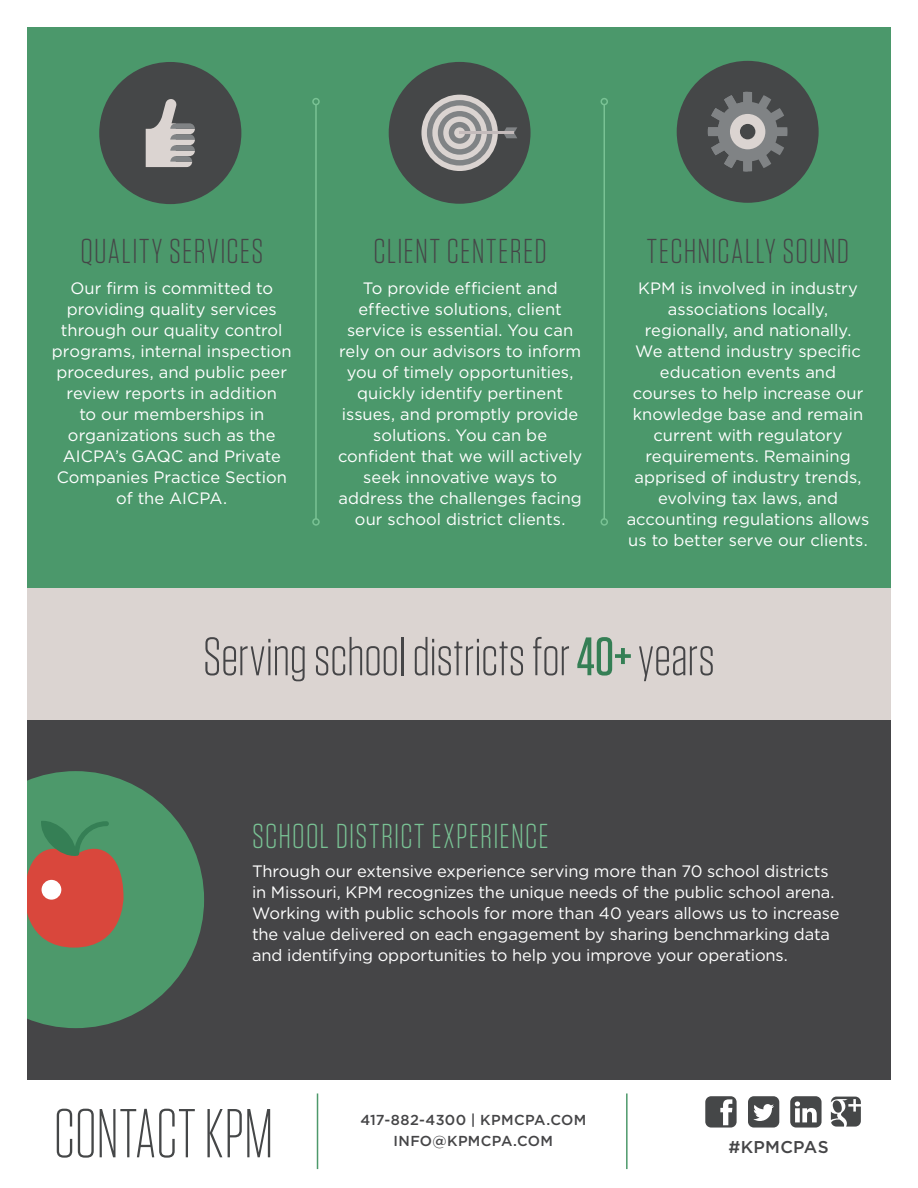
<style>
.page{position:relative;width:918px;height:1188px;background:#fff}
.page>*{position:absolute;margin:0;border:0;box-sizing:border-box;transform-origin:0 0}
.t1{font:300 69px "Tungsten Narrow";color:#454748}
.t2{font:300 54px "Tungsten";letter-spacing:-.01em;color:#454547}
.t3{font:300 34.5px "Tungsten";letter-spacing:.035em;color:#454547}
.t4{font:300 34.5px "Tungsten";letter-spacing:.035em;color:#79c294}
.t5{font:500 17.1px "Gotham HTF";letter-spacing:.015em;color:#454547}
.t6{font:16.5px/21px "Gotham HTF";letter-spacing:-.005em;color:#fff;text-align:center}
.t7{font:500 14.4px "Gotham HTF";letter-spacing:.02em;color:#454547}
.s1{font-weight:500;color:#357f55}
</style>
<div class="page">
<div style="left:27px;top:659px;width:864px;height:421px;background:#454547"></div>
<div style="left:27px;top:27px;width:864px;height:565px;background:#4b986b"></div>
<div style="left:27px;top:588px;width:864px;height:131px;background:#dbd4d1"></div>
<div style="left:389px;top:62px;width:142px;height:142px;background:#454748;border-radius:50%"></div>
<svg style="left:504px;top:127px;width:13px;height:11px"></svg>
<div style="left:421px;top:95px;width:77px;height:76px;background:#dbd4d1;border-radius:50%"></div>
<svg style="left:427px;top:100px;width:65px;height:66px"></svg>
<hr style="left:460px;top:131px;width:54px;height:3px;background:#c4bbbb">
<div style="left:677px;top:61px;width:142px;height:142px;background:#454748;border-radius:50%"></div>
<svg style="left:708px;top:92px;width:80px;height:79px"></svg>
<div style="left:730px;top:114px;width:35px;height:35px;background:#dbd4d1;border-radius:50%"></div>
<div style="left:740px;top:124px;width:15px;height:15px;background:#454748;border-radius:50%"></div>
<div style="left:99px;top:62px;width:142px;height:142px;background:#454748;border-radius:50%"></div>
<svg style="left:146px;top:99px;width:49px;height:68px"></svg>
<svg style="left:27px;top:771px;width:177px;height:257px;fill:#4d996b"></svg>
<svg style="left:27px;top:820px;width:97px;height:128px;background:#a4624b"></svg>
<div style="left:42px;top:880px;width:19px;height:20px;background:#fff;border-radius:50%"></div>
<hr style="left:315px;top:105px;width:2px;height:414px;background:#79c294">
<div style="left:312px;top:518px;width:8px;height:8px;border:2px solid #79c294;border-radius:50%"></div>
<div style="left:312px;top:98px;width:8px;height:7px;border:2px solid #79c294;border-radius:50%"></div>
<hr style="left:604px;top:105px;width:1px;height:414px;background:#79c294">
<div style="left:601px;top:518px;width:7px;height:8px;border:2px solid #79c294;border-radius:50%"></div>
<div style="left:601px;top:98px;width:7px;height:7px;border:2px solid #79c294;border-radius:50%"></div>
<svg style="left:748px;top:1096px;width:31px;height:32px"></svg>
<svg style="left:790px;top:1096px;width:32px;height:32px"></svg>
<svg style="left:705px;top:1096px;width:32px;height:32px"></svg>
<svg style="left:831px;top:1097px;width:30px;height:30px"></svg>
<hr style="left:317px;top:1093px;width:1px;height:76px;background:#4d996b">
<hr style="left:626px;top:1093px;width:2px;height:76px;background:#4d996b">
<p class="t3" style="left:80px;top:234px;width:184px">QUALITY SERVICES</p>
<p class="t6" style="left:52px;top:278px;width:241px">Our firm is committed to providing quality services through our quality control programs, internal inspection procedures, and public peer review reports in addition<br>to our memberships in organizations such as the<br>AICPA’s GAQC and Private<br>Companies Practice Section of the AICPA.</p>
<p class="t3" style="left:373px;top:234px;width:175px">CLIENT CENTERED</p>
<p class="t6" style="left:338px;top:278px;width:246px">To provide efficient and effective solutions, client service is essential. You can rely on our advisors to inform you of timely opportunities, quickly identify pertinent issues, and promptly provide solutions. You can be confident that we will actively seek innovative ways to address the challenges facing our school district clients.</p>
<p class="t3" style="left:647px;top:234px;width:204px">TECHNICALLY SOUND</p>
<p class="t6" style="left:627px;top:278px;width:244px">KPM is involved in industry associations locally, regionally, and nationally.<br>We attend industry specific education events and courses to help increase our knowledge base and remain current with regulatory requirements. Remaining apprised of industry trends, evolving tax laws, and accounting regulations allows us to better serve our clients.</p>
<p class="t2" style="left:203px;top:629px;width:514px">Serving school districts for <span class="s1">40+</span>years</p>
<p class="t4" style="left:252px;top:819px;width:298px">SCHOOL DISTRICT EXPERIENCE</p>
<p class="t6" style="left:252px;top:860px;width:589px;text-align:left">Through our extensive experience serving more than 70 school districts in Missouri, KPM recognizes the unique needs of the public school arena.<br>Working with public schools for more than 40 years allows us to increase the value delivered on each engagement by sharing benchmarking data and identifying opportunities to help you improve your operations.</p>
<p class="t1" style="left:54px;top:1100px;width:221px">CONTACT KPM</p>
<p class="t7" style="left:360px;top:1112px;width:227px">417-882-4300 | KPMCPA.COM</p>
<p class="t7" style="left:394px;top:1133px;width:161px">INFO@KPMCPA.COM</p>
<p class="t5" style="left:729px;top:1137px;width:102px">#KPMCPAS</p>
</div>
